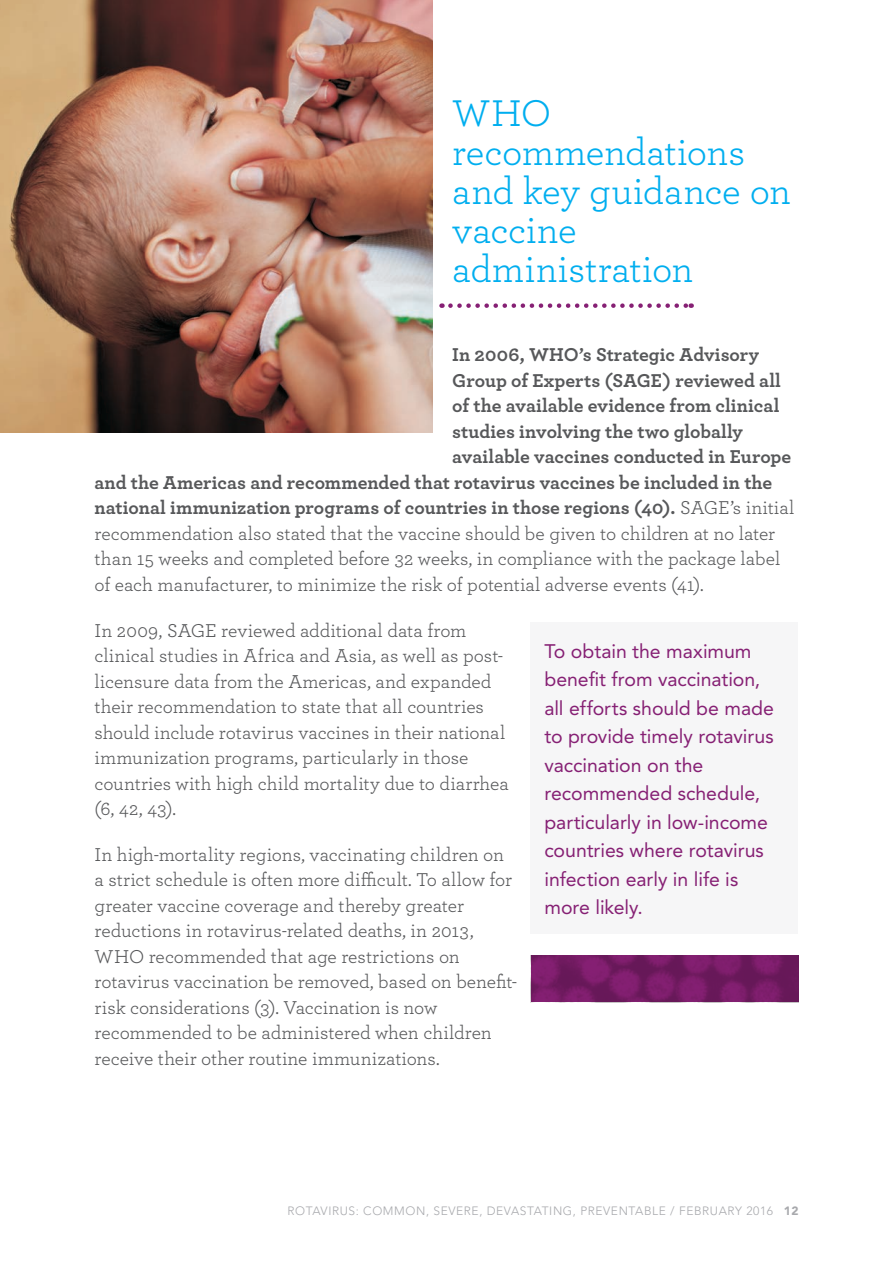
<style>
.page{position:relative;width:893px;height:1263px;background:#fff}
.page>*{position:absolute;margin:0;border:0;box-sizing:border-box;transform-origin:0 0}
.t1{font:39px/39px "Archer";letter-spacing:-.005em;color:#00aeef}
.Body{font:19.5px/25.5px "Archer";color:#57585a}
.Body-2{font:700 19.5px "Archer";color:#57585a}
.Sidebar{font:19.5px/28.5px "Avenir LT Std";color:#862074}
.t2{font:300 12px "Avenir LT Std";letter-spacing:.05em;color:#a8a9ad}
.s1{font-weight:400}
.s2{font-weight:900}
</style>
<div class="page">
<svg style="left:450px;top:303px;width:242px;height:5px"></svg>
<img style="left:0;top:0;width:432px;height:432px">
<div style="left:531px;top:622px;width:267px;height:312px;background:#f6f6f7"></div>
<svg style="left:531px;top:955px;width:267px;height:47px;background:#751b64"></svg>
<p class="t1" style="left:452px;top:91px;width:340px">WHO recommendations and key guidance on vaccine administration</p>
<p class="Body-2" style="left:452px;top:339px;width:308px">In 2006, WHO’s Strategic Advisory</p>
<p class="Body-2" style="left:452px;top:365px;width:330px">Group of Experts (SAGE) reviewed all</p>
<p class="Body-2" style="left:452px;top:390px;width:329px">of the available evidence from clinical</p>
<p class="Body-2" style="left:452px;top:416px;width:292px">studies involving the two globally</p>
<p class="Body-2" style="left:452px;top:441px;width:341px">available vaccines conducted in Europe</p>
<p class="Body-2" style="left:95px;top:467px;width:679px">and the Americas and recommended that rotavirus vaccines be included in the</p>
<p class="Body-2" style="left:95px;top:492px;width:701px">national immunization programs of countries in those regions (40). <span class="s1">SAGE’s initial</span></p>
<p class="Body" style="left:95px;top:520px;width:682px">recommendation also stated that the vaccine should be given to children at no later</p>
<p class="Body" style="left:95px;top:545px;width:687px">than 15 weeks and completed before 32 weeks, in compliance with the package label</p>
<p class="Body" style="left:95px;top:571px;width:611px">of each manufacturer, to minimize the risk of potential adverse events (41).</p>
<p class="Body" style="left:95px;top:616px;width:416px">In 2009, SAGE reviewed additional data from clinical studies in Africa and Asia, as well as post&shy;licensure data from the Americas, and expanded their recommendation to state that all countries should include rotavirus vaccines in their national immunization programs, particularly in those countries with high child mortality due to diarrhea (6, 42, 43).</p>
<p class="Body" style="left:95px;top:841px;width:424px">In high-mortality regions, vaccinating children on a strict schedule is often more difficult. To allow for greater vaccine coverage and thereby greater reductions in rotavirus-related deaths, in 2013, WHO recommended that age restrictions on rotavirus vaccination be removed, based on benefit&shy;risk considerations (3). Vaccination is now recommended to be administered when children receive their other routine immunizations.</p>
<p class="Sidebar" style="left:544px;top:637px;width:231px">To obtain the maximum benefit from vaccination, all efforts should be made to provide timely rotavirus vaccination on the recommended schedule, particularly in low-income countries where rotavirus infection early in life is more likely.</p>
<p class="t2" style="left:287px;top:1204px;width:513px">ROTAVIRUS: COMMON, SEVERE, DEVASTATING, PREVENTABLE / FEBRUARY 2016 <span class="s2">12</span></p>
</div>
